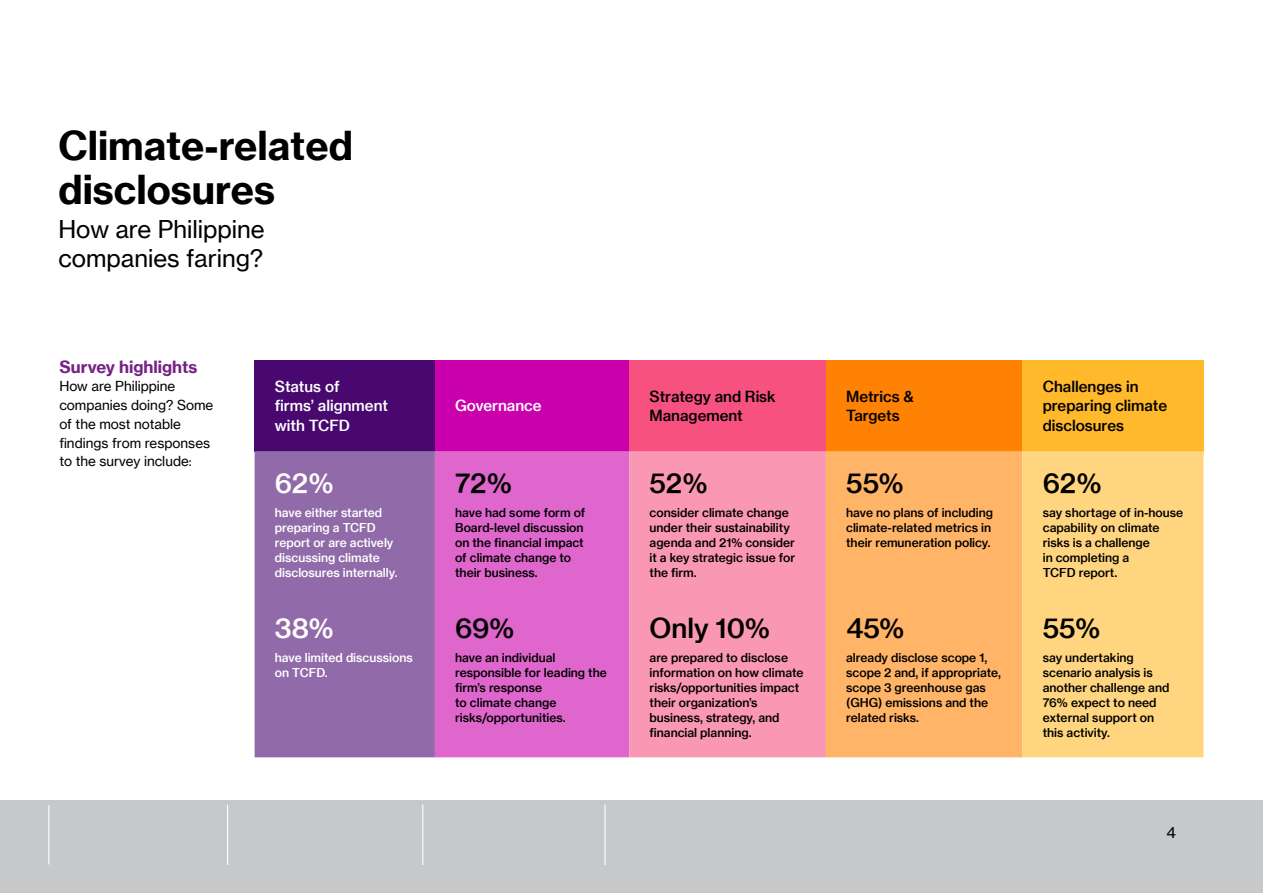
<style>
.page{position:relative;width:1263px;height:893px;background:#fff}
.page>*{position:absolute;margin:0;border:0;box-sizing:border-box;transform-origin:0 0}
.t1{font:39px/43.5px "N Haas Grotesk TX Pro 75 Bd";color:#000}
.t2{font:27px "N Haas Grotesk TX Pro 65 Md";color:#000}
.t3{font:27px "N Haas Grotesk TX Pro 65 Md";color:#fff}
.t4{font:24px/28.5px "N Haas Grotesk TX Pro 55 Rg";color:#000}
.t5{font:16.5px "N Haas Grotesk TX Pro 75 Bd";color:#762283}
.t6{font:15.3px "N Haas Grotesk TX Pro 55 Rg";color:#000}
.t7{font:15px/19.5px "N Haas Grotesk TX Pro 65 Md";color:#000}
.t8{font:15px/19.5px "N Haas Grotesk TX Pro 65 Md";color:#fff}
.t9{font:13.5px/18.8px "N Haas Grotesk TX Pro 55 Rg";color:#000}
.t10{font:12px/15px "N Haas Grotesk TX Pro 65 Md";color:#000}
.t11{font:12px/15px "N Haas Grotesk TX Pro 65 Md";color:#fff}
</style>
<div class="page">
<div style="left:0;top:800px;width:1263px;height:93px;background:#c7c8ca"></div>
<hr style="left:227px;top:805px;width:1px;height:60px;background:#fff">
<hr style="left:422px;top:805px;width:1px;height:60px;background:#fff">
<hr style="left:604px;top:805px;width:1px;height:60px;background:#fff">
<hr style="left:48px;top:805px;width:1px;height:59px;background:#fff">
<div style="left:255px;top:360px;width:180px;height:91px;background:#48086f"></div>
<div style="left:435px;top:360px;width:194px;height:91px;background:#c900ac"></div>
<div style="left:629px;top:360px;width:197px;height:91px;background:#f6517f"></div>
<div style="left:826px;top:360px;width:196px;height:91px;background:#ff8204"></div>
<div style="left:1022px;top:360px;width:181px;height:91px;background:#ffb92a"></div>
<div style="left:255px;top:451px;width:180px;height:306px;background:#916ba9"></div>
<div style="left:435px;top:451px;width:194px;height:306px;background:#df66cd"></div>
<div style="left:629px;top:451px;width:197px;height:306px;background:#fa97b2"></div>
<div style="left:826px;top:451px;width:196px;height:306px;background:#ffb468"></div>
<div style="left:1022px;top:451px;width:181px;height:306px;background:#ffd57f"></div>
<h1 class="t1" style="left:58px;top:124px;width:296px">Climate-related disclosures</h1>
<h3 class="t4" style="left:58px;top:215px;width:208px">How are Philippine companies faring?</h3>
<h3 class="t5" style="left:59px;top:356px;width:140px">Survey highlights</h3>
<p class="t9" style="left:59px;top:377px;width:155px">How are Philippine companies doing? Some of the most notable findings from responses to the survey include:</p>
<p class="t8" style="left:275px;top:377px;width:115px">Status of<br>firms’ alignment with TCFD</p>
<h2 class="t3" style="left:275px;top:466px;width:60px">62%</h2>
<p class="t11" style="left:275px;top:505px;width:124px">have either started preparing a TCFD report or are actively discussing climate disclosures internally.</p>
<h2 class="t3" style="left:275px;top:611px;width:60px">38%</h2>
<p class="t11" style="left:275px;top:650px;width:140px">have limited discussions on TCFD.</p>
<p class="t8" style="left:455px;top:396px;width:88px">Governance</p>
<p class="t7" style="left:650px;top:386px;width:128px">Strategy and Risk<br>Management</p>
<p class="t7" style="left:846px;top:386px;width:69px">Metrics &amp;<br>Targets</p>
<p class="t7" style="left:1043px;top:377px;width:126px">Challenges in preparing climate disclosures</p>
<h2 class="t2" style="left:455px;top:466px;width:58px">72%</h2>
<p class="t10" style="left:455px;top:505px;width:132px">have had some form of<br>Board-level discussion on the financial impact of climate change to their business.</p>
<h2 class="t2" style="left:455px;top:611px;width:61px">69%</h2>
<p class="t10" style="left:455px;top:650px;width:153px">have an individual responsible for leading the firm’s response<br>to climate change risks/opportunities.</p>
<h2 class="t2" style="left:650px;top:466px;width:60px">52%</h2>
<p class="t10" style="left:650px;top:505px;width:147px">consider climate change under their sustainability agenda and 21% consider it a key strategic issue for the firm.</p>
<h2 class="t2" style="left:650px;top:611px;width:122px">Only 10%</h2>
<p class="t10" style="left:650px;top:650px;width:155px">are prepared to disclose information on how climate risks/opportunities impact their organization’s business, strategy, and financial planning.</p>
<h2 class="t2" style="left:846px;top:466px;width:59px">55%</h2>
<p class="t10" style="left:846px;top:505px;width:148px">have no plans of including climate-related metrics in their remuneration policy.</p>
<h2 class="t2" style="left:846px;top:611px;width:60px">45%</h2>
<p class="t10" style="left:846px;top:650px;width:156px">already disclose scope 1, scope 2 and, if appropriate, scope 3 greenhouse gas (GHG) emissions and the related risks.</p>
<h2 class="t2" style="left:1043px;top:466px;width:60px">62%</h2>
<p class="t10" style="left:1043px;top:505px;width:142px">say shortage of in-house capability on climate risks is a challenge<br>in completing a<br>TCFD report.</p>
<h2 class="t2" style="left:1043px;top:611px;width:59px">55%</h2>
<p class="t10" style="left:1043px;top:650px;width:128px">say undertaking scenario analysis is another challenge and<br>76% expect to need external support on this activity.</p>
<p class="t6" style="left:1166px;top:823px;width:11px">4</p>
</div>
